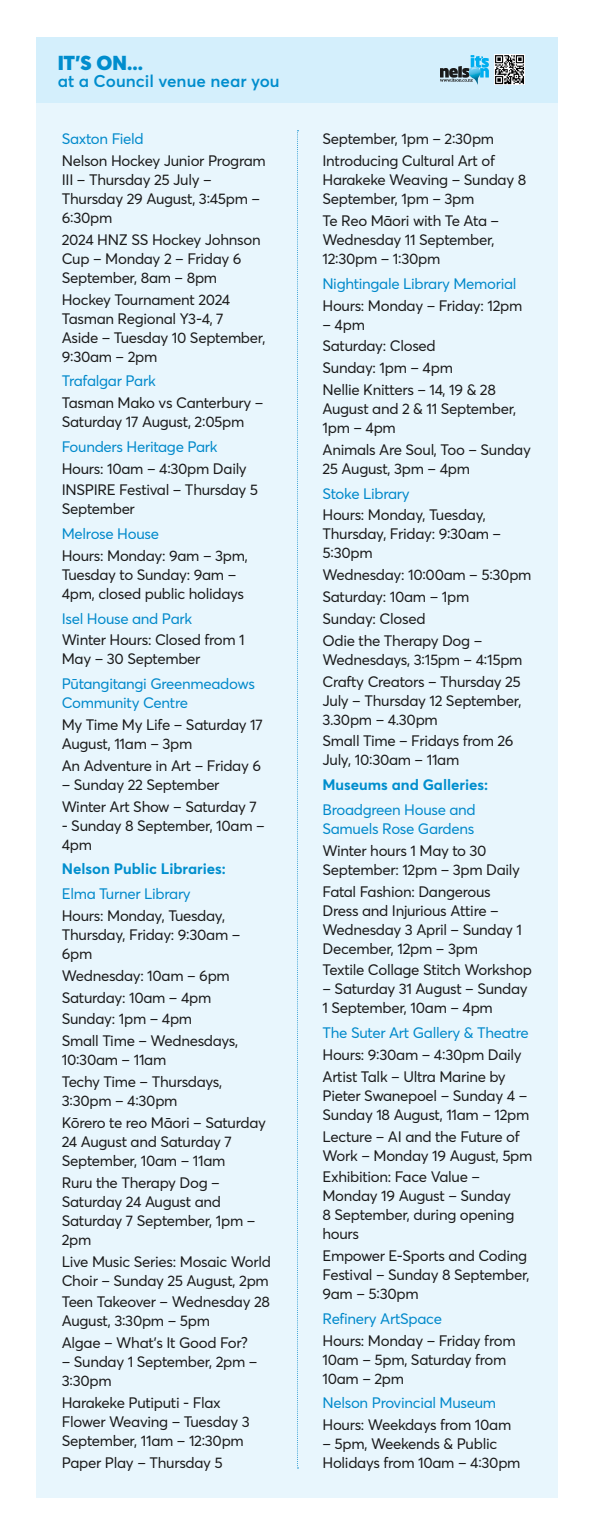
<style>
.page{position:relative;width:595px;height:1535px;background:#fff}
.page>*{position:absolute;margin:0;border:0;box-sizing:border-box;transform-origin:0 0}
.t1{font:900 20px "Averta";color:#008dcd}
.t2{font:600 16.9px "Averta";color:#008dcd}
.t3{font:15px/19px "Averta";letter-spacing:-.02em;color:#1a1a1a}
.t4{font:15px/19px "Averta";letter-spacing:-.02em;color:#0089cb}
.t5{font:700 15px "Averta";color:#008ecd}
</style>
<div class="page">
<div style="left:37px;top:103px;width:521px;height:1395px;background:#e8f6fd"></div>
<div style="left:37px;top:38px;width:521px;height:65px;background:#d4effc"></div>
<svg style="left:440px;top:55px;width:49px;height:30px"></svg>
<img style="left:494px;top:54px;width:31px;height:31px">
<svg style="left:297px;top:130px;width:2px;height:1338px"></svg>
<h1 class="t1" style="left:58px;top:49px;width:87px">IT’S ON...</h1>
<p class="t2" style="left:58px;top:69px;width:224px">at a Council venue near you</p>
<p class="t4" style="left:62px;top:129px;width:83px">Saxton Field</p>
<p class="t3" style="left:62px;top:150px;width:206px">Nelson Hockey Junior Program<br>III – Thursday 25 July –<br>Thursday 29 August, 3:45pm –<br>6:30pm</p>
<p class="t3" style="left:62px;top:229px;width:200px">2024 HNZ SS Hockey Johnson<br>Cup – Monday 2 – Friday 6<br>September, 8am – 8pm</p>
<p class="t3" style="left:62px;top:289px;width:205px">Hockey Tournament 2024<br>Tasman Regional Y3-4, 7<br>Aside – Tuesday 10 September,<br>9:30am – 2pm</p>
<p class="t4" style="left:62px;top:371px;width:96px">Trafalgar Park</p>
<p class="t3" style="left:62px;top:393px;width:203px">Tasman Mako vs Canterbury –<br>Saturday 17 August, 2:05pm</p>
<p class="t4" style="left:62px;top:436px;width:157px">Founders Heritage Park</p>
<p class="t3" style="left:62px;top:457px;width:198px;line-height:21.8px">Hours: 10am – 4:30pm Daily<br>INSPIRE Festival – Thursday 5</p>
<p class="t3" style="left:62px;top:499px;width:75px">September</p>
<p class="t4" style="left:62px;top:524px;width:99px">Melrose House</p>
<p class="t3" style="left:62px;top:546px;width:188px">Hours: Monday: 9am – 3pm,<br>Tuesday to Sunday: 9am –<br>4pm, closed public holidays</p>
<p class="t4" style="left:62px;top:608px;width:132px">Isel House and Park</p>
<p class="t3" style="left:62px;top:630px;width:185px">Winter Hours: Closed from 1<br>May – 30 September</p>
<p class="t4" style="left:62px;top:674px;width:195px">Pūtangitangi Greenmeadows<br>Community Centre</p>
<p class="t3" style="left:62px;top:715px;width:202px">My Time My Life – Saturday 17<br>August, 11am – 3pm</p>
<p class="t3" style="left:62px;top:755px;width:201px">An Adventure in Art – Friday 6</p>
<p class="t3" style="left:62px;top:773px;width:197px;line-height:21.8px">– Sunday 22 September<br>Winter Art Show – Saturday 7</p>
<p class="t3" style="left:62px;top:815px;width:205px">- Sunday 8 September, 10am –<br>4pm</p>
<p class="t5" style="left:62px;top:858px;width:166px">Nelson Public Libraries:</p>
<p class="t4" style="left:62px;top:884px;width:131px">Elma Turner Library</p>
<p class="t3" style="left:62px;top:905px;width:180px">Hours: Monday, Tuesday,<br>Thursday, Friday: 9:30am –<br>6pm</p>
<p class="t3" style="left:62px;top:964px;width:178px;line-height:21.8px">Wednesday: 10am – 6pm<br>Saturday: 10am – 4pm<br>Sunday: 1pm – 4pm<br>Small Time – Wednesdays,</p>
<p class="t3" style="left:62px;top:1048px;width:162px;line-height:21.8px">10:30am – 11am<br>Techy Time – Thursdays,</p>
<p class="t3" style="left:62px;top:1089px;width:206px;line-height:21.8px">3:30pm – 4:30pm<br>Kōrero te reo Māori – Saturday</p>
<p class="t3" style="left:62px;top:1132px;width:172px">24 August and Saturday 7<br>September, 10am – 11am</p>
<p class="t3" style="left:62px;top:1172px;width:195px">Ruru the Therapy Dog –<br>Saturday 24 August and<br>Saturday 7 September, 1pm –<br>2pm</p>
<p class="t3" style="left:62px;top:1251px;width:211px">Live Music Series: Mosaic World<br>Choir – Sunday 25 August, 2pm</p>
<p class="t3" style="left:62px;top:1292px;width:210px">Teen Takeover – Wednesday 28<br>August, 3:30pm – 5pm</p>
<p class="t3" style="left:62px;top:1333px;width:188px">Algae – What’s It Good For?</p>
<p class="t3" style="left:62px;top:1352px;width:197px">– Sunday 1 September, 2pm –<br>3:30pm</p>
<p class="t3" style="left:62px;top:1393px;width:189px">Harakeke Putiputi - Flax<br>Flower Weaving – Tuesday 3<br>September, 11am – 12:30pm</p>
<p class="t3" style="left:62px;top:1453px;width:163px">Paper Play – Thursday 5</p>
<p class="t3" style="left:322px;top:128px;width:174px;line-height:21.8px">September, 1pm – 2:30pm<br>Introducing Cultural Art of</p>
<p class="t3" style="left:322px;top:170px;width:205px">Harakeke Weaving – Sunday 8<br>September, 1pm – 3pm</p>
<p class="t3" style="left:322px;top:211px;width:178px">Te Reo Māori with Te Ata –<br>Wednesday 11 September,<br>12:30pm – 1:30pm</p>
<p class="t4" style="left:322px;top:273px;width:196px">Nightingale Library Memorial</p>
<p class="t3" style="left:322px;top:295px;width:201px">Hours: Monday – Friday: 12pm</p>
<p class="t3" style="left:322px;top:313px;width:175px;line-height:21.8px">– 4pm<br>Saturday: Closed<br>Sunday: 1pm – 4pm<br>Nellie Knitters – 14, 19 &amp; 28</p>
<p class="t3" style="left:322px;top:399px;width:195px">August and 2 &amp; 11 September,<br>1pm – 4pm</p>
<p class="t3" style="left:322px;top:440px;width:210px">Animals Are Soul, Too – Sunday<br>25 August, 3pm – 4pm</p>
<p class="t4" style="left:322px;top:483px;width:89px">Stoke Library</p>
<p class="t3" style="left:322px;top:505px;width:180px">Hours: Monday, Tuesday,<br>Thursday, Friday: 9:30am –<br>5:30pm</p>
<p class="t3" style="left:322px;top:563px;width:211px;line-height:21.8px">Wednesday: 10:00am – 5:30pm<br>Saturday: 10am – 1pm<br>Sunday: Closed<br>Odie the Therapy Dog –</p>
<p class="t3" style="left:322px;top:648px;width:202px;line-height:21.8px">Wednesdays, 3:15pm – 4:15pm<br>Crafty Creators – Thursday 25</p>
<p class="t3" style="left:322px;top:690px;width:201px">July – Thursday 12 September,<br>3.30pm – 4.30pm</p>
<p class="t3" style="left:322px;top:731px;width:193px">Small Time – Fridays from 26<br>July, 10:30am – 11am</p>
<p class="t5" style="left:322px;top:774px;width:167px">Museums and Galleries:</p>
<p class="t4" style="left:322px;top:799px;width:155px">Broadgreen House and<br>Samuels Rose Gardens</p>
<p class="t3" style="left:322px;top:840px;width:199px">Winter hours 1 May to 30<br>September: 12pm – 3pm Daily</p>
<p class="t3" style="left:322px;top:881px;width:201px">Fatal Fashion: Dangerous<br>Dress and Injurious Attire –<br>Wednesday 3 April – Sunday 1<br>December, 12pm – 3pm</p>
<p class="t3" style="left:322px;top:960px;width:211px">Textile Collage Stitch Workshop</p>
<p class="t3" style="left:322px;top:979px;width:207px">– Saturday 31 August – Sunday<br>1 September, 10am – 4pm</p>
<p class="t4" style="left:322px;top:1023px;width:208px">The Suter Art Gallery &amp; Theatre</p>
<p class="t3" style="left:322px;top:1043px;width:201px;line-height:21.8px">Hours: 9:30am – 4:30pm Daily<br>Artist Talk – Ultra Marine by</p>
<p class="t3" style="left:322px;top:1085px;width:208px">Pieter Swanepoel – Sunday 4 –<br>Sunday 18 August, 11am – 12pm</p>
<p class="t3" style="left:322px;top:1126px;width:212px">Lecture – AI and the Future of<br>Work – Monday 19 August, 5pm</p>
<p class="t3" style="left:322px;top:1167px;width:193px">Exhibition: Face Value –<br>Monday 19 August – Sunday<br>8 September, during opening hours</p>
<p class="t3" style="left:322px;top:1246px;width:209px">Empower E-Sports and Coding<br>Festival – Sunday 8 September,<br>9am – 5:30pm</p>
<p class="t4" style="left:322px;top:1309px;width:121px">Refinery ArtSpace</p>
<p class="t3" style="left:322px;top:1330px;width:195px">Hours: Monday – Friday from<br>10am – 5pm, Saturday from<br>10am – 2pm</p>
<p class="t4" style="left:322px;top:1393px;width:175px">Nelson Provincial Museum</p>
<p class="t3" style="left:322px;top:1415px;width:190px">Hours: Weekdays from 10am</p>
<p class="t3" style="left:322px;top:1434px;width:200px">– 5pm, Weekends &amp; Public<br>Holidays from 10am – 4:30pm</p>
</div>
